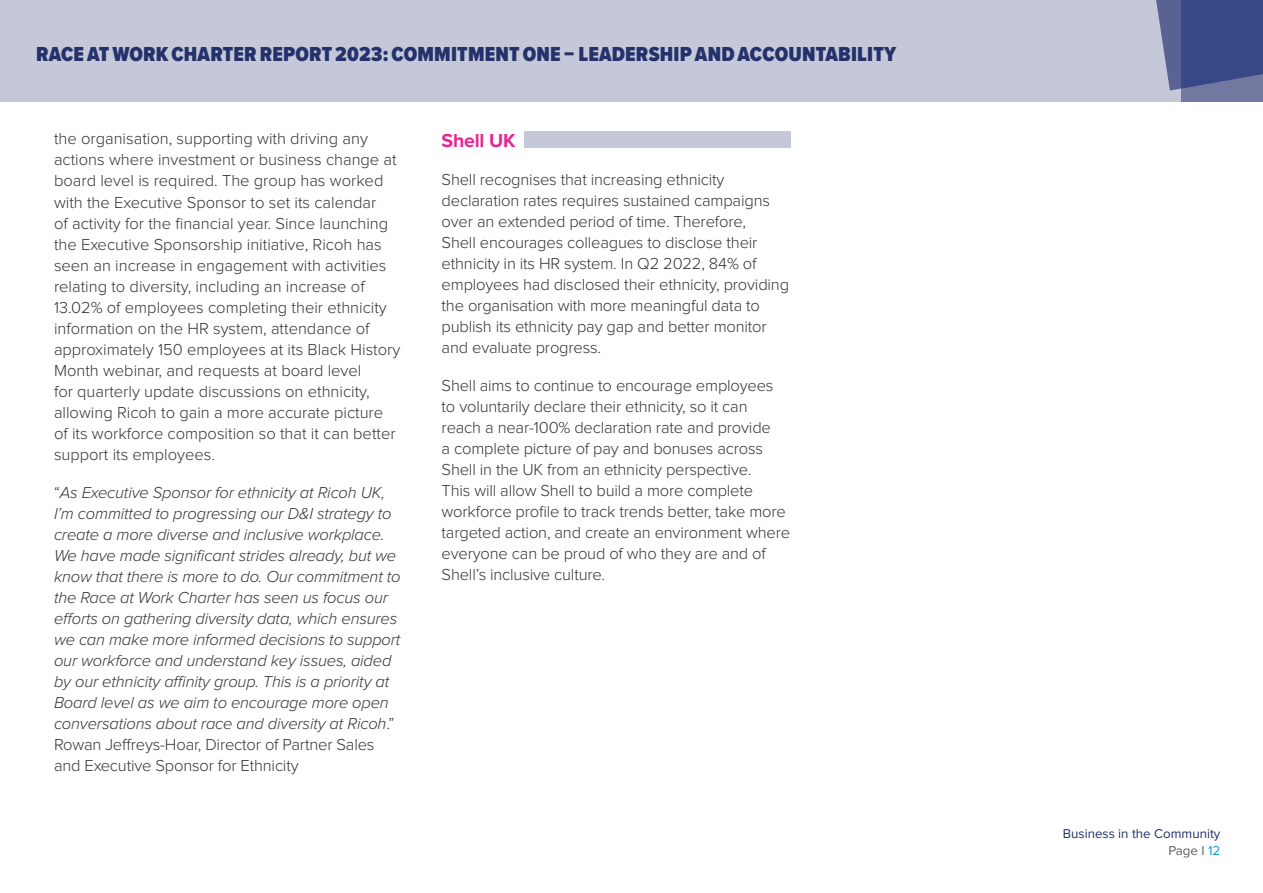
<style>
.page{position:relative;width:1263px;height:893px;background:#fff}
.page>*{position:absolute;margin:0;border:0;box-sizing:border-box;transform-origin:0 0}
.t1{font:900 21px "Proxima Nova Cond";letter-spacing:.01em;color:#25316b}
.t2{font:700 19.5px "Proxima Nova";letter-spacing:-.01em;color:#e72592}
.t3{font:300 16.5px/21px "Proxima Nova";letter-spacing:-.01em;color:#363436}
.t4{font:italic 300 16.5px/21px "Proxima Nova";letter-spacing:-.01em;color:#363436}
.t5{font:13.35px/17.4px "Proxima Nova";color:#25316b;text-align:right}
.s1{font-style:normal}
.s2{color:#5a5e5f}
.s3{color:#149dd9}
</style>
<div class="page">
<div style="left:0;top:0;width:1263px;height:102px;background:#c5c8d8"></div>
<div style="left:1181px;top:0;width:82px;height:102px;background:#7378a0"></div>
<svg style="left:1156px;top:0;width:107px;height:91px"></svg>
<div style="left:524px;top:131px;width:266px;height:17px;background:#c5c8d8"></div>
<p class="t1" style="left:36px;top:38px;width:862px">RACE AT WORK CHARTER REPORT 2023: COMMITMENT ONE - LEADERSHIP AND ACCOUNTABILITY</p>
<p class="t3" style="left:54px;top:129px;width:348px">the organisation, supporting with driving any actions where investment or business change at board level is required. The group has worked with the Executive Sponsor to set its calendar<br>of activity for the financial year. Since launching the Executive Sponsorship initiative, Ricoh has seen an increase in engagement with activities relating to diversity, including an increase of 13.02% of employees completing their ethnicity information on the HR system, attendance of approximately 150 employees at its Black History Month webinar, and requests at board level<br>for quarterly update discussions on ethnicity, allowing Ricoh to gain a more accurate picture of its workforce composition so that it can better support its employees.</p>
<p class="t4" style="left:54px;top:482px;width:348px"><span class="s1">“</span>As Executive Sponsor for ethnicity at Ricoh UK, I’m committed to progressing our D&amp;I strategy to create a more diverse and inclusive workplace.<br>We have made significant strides already, but we know that there is more to do. Our commitment to the Race at Work Charter has seen us focus our efforts on gathering diversity data, which ensures we can make more informed decisions to support our workforce and understand key issues, aided by our ethnicity affinity group. This is a priority at Board level as we aim to encourage more open conversations about race and diversity at Ricoh<span class="s1">.” Rowan Jeffreys-Hoar, Director of Partner Sales and Executive Sponsor for Ethnicity</span></p>
<p class="t2" style="left:442px;top:126px;width:75px">Shell UK</p>
<p class="t3" style="left:442px;top:169px;width:349px">Shell recognises that increasing ethnicity declaration rates requires sustained campaigns over an extended period of time. Therefore,<br>Shell encourages colleagues to disclose their ethnicity in its HR system. In Q2 2022, 84% of employees had disclosed their ethnicity, providing the organisation with more meaningful data to publish its ethnicity pay gap and better monitor and evaluate progress.</p>
<p class="t3" style="left:442px;top:375px;width:350px">Shell aims to continue to encourage employees to voluntarily declare their ethnicity, so it can reach a near-100% declaration rate and provide<br>a complete picture of pay and bonuses across Shell in the UK from an ethnicity perspective.<br>This will allow Shell to build a more complete workforce profile to track trends better, take more targeted action, and create an environment where everyone can be proud of who they are and of Shell’s inclusive culture.</p>
<p class="t5" style="left:1063px;top:824px;width:159px">Business in the Community<br><span class="s2">Page I</span> <span class="s3">12</span></p>
</div>
